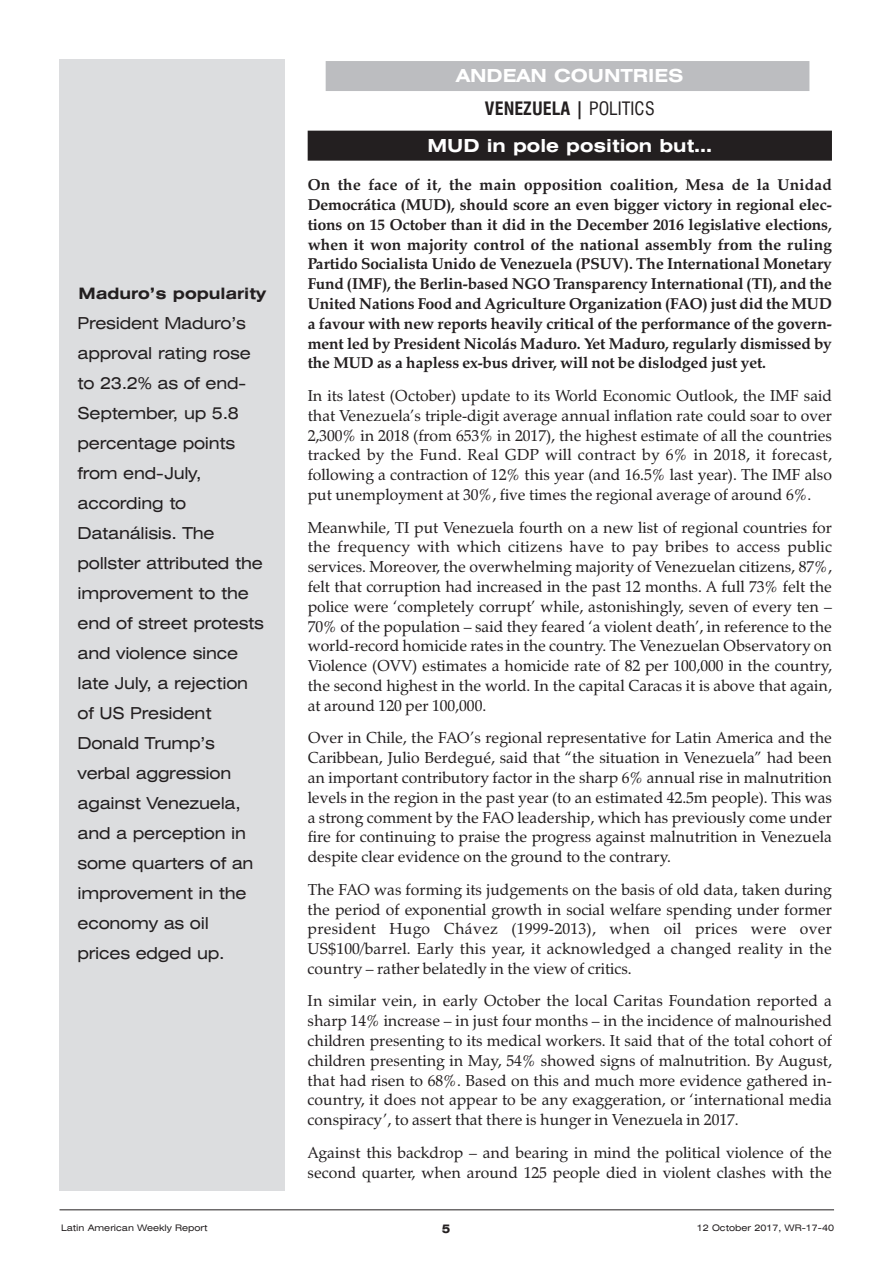
<style>
.page{position:relative;width:893px;height:1263px;background:#fff}
.page>*{position:absolute;margin:0;border:0;box-sizing:border-box;transform-origin:0 0}
.t1{font:700 expanded 18px/33.3px "Swiss 721 BT";color:#fff;text-align:center}
.t2{font:expanded 16.5px/30px "Swiss 721 BT";letter-spacing:-.015em;color:#231f20}
.t3{font:15.75px/19.8px "Zapf Calligraphic 801 BT";color:#231f20;text-align:justify}
.t4{font:700 15.75px/19.8px "Zapf Calligraphic 801 BT";letter-spacing:-.005em;color:#231f20;text-align:justify}
.t5{font:700 expanded 15.75px "Swiss 721 BT";color:#231f20}
.t6{font:700 expanded 12px "Swiss 721 BT";color:#231f20}
.t7{font:expanded 9px "Swiss 721 BT";color:#231f20}
.s1{font-stretch:condensed;color:#231f20}
.s2{font-weight:400;font-stretch:condensed;color:#231f20}
</style>
<div class="page">
<div style="left:326px;top:61px;width:483px;height:30px;background:#bcbdc0"></div>
<div style="left:308px;top:131px;width:524px;height:30px;background:#231f20"></div>
<div style="left:60px;top:60px;width:225px;height:1131px;background:#dcdddf"></div>
<hr style="left:60px;top:1209px;width:774px;height:1px;background:#231f20">
<p class="t5" style="left:78px;top:284px;width:189px">Maduro’s popularity</p>
<p class="t2" style="left:78px;top:308px;width:188px">President Maduro’s approval rating rose to 23.2% as of end-<br>September, up 5.8 percentage points from end-July, according to<br>Datanálisis. The pollster attributed the improvement to the end of street protests and violence since late July, a rejection of US President<br>Donald Trump’s verbal aggression against Venezuela, and a perception in some quarters of an improvement in the economy as oil prices edged up.</p>
<p class="t1" style="left:456px;top:59px;width:229px">ANDEAN COUNTRIES<br><span class="s1">VENEZUELA |</span> <span class="s2">POLITICS</span></p>
<p class="t1" style="left:427px;top:129px;width:286px">MUD in pole position but…</p>
<p class="t4" style="left:308px;top:175px;width:526px">On the face of it, the main opposition coalition, Mesa de la Unidad Democrática (MUD), should score an even bigger victory in regional elec&shy;tions on 15 October than it did in the December 2016 legislative elections, when it won majority control of the national assembly from the ruling Partido Socialista Unido de Venezuela (PSUV). The International Monetary Fund (IMF), the Berlin-based NGO Transparency International (TI), and the United Nations Food and Agriculture Organization (FAO) just did the MUD a favour with new reports heavily critical of the performance of the govern&shy;ment led by President Nicolás Maduro. Yet Maduro, regularly dismissed by the MUD as a hapless ex-bus driver, will not be dislodged just yet.</p>
<p class="t3" style="left:308px;top:386px;width:526px">In its latest (October) update to its World Economic Outlook, the IMF said that Venezuela’s triple-digit average annual inflation rate could soar to over 2,300% in 2018 (from 653% in 2017), the highest estimate of all the countries tracked by the Fund. Real GDP will contract by 6% in 2018, it forecast, following a contraction of 12% this year (and 16.5% last year). The IMF also put unemployment at 30%, five times the regional average of around 6%.</p>
<p class="t3" style="left:308px;top:517px;width:526px">Meanwhile, TI put Venezuela fourth on a new list of regional countries for the frequency with which citizens have to pay bribes to access public services. Moreover, the overwhelming majority of Venezuelan citizens, 87%, felt that corruption had increased in the past 12 months. A full 73% felt the police were ‘completely corrupt’ while, astonishingly, seven of every ten – 70% of the population – said they feared ‘a violent death’, in reference to the world-record homicide rates in the country. The Venezuelan Observatory on Violence (OVV) estimates a homicide rate of 82 per 100,000 in the country, the second highest in the world. In the capital Caracas it is above that again, at around 120 per 100,000.</p>
<p class="t3" style="left:308px;top:728px;width:526px">Over in Chile, the FAO’s regional representative for Latin America and the Caribbean, Julio Berdegué, said that “the situation in Venezuela” had been an important contributory factor in the sharp 6% annual rise in malnutrition levels in the region in the past year (to an estimated 42.5m people). This was a strong comment by the FAO leadership, which has previously come under fire for continuing to praise the progress against malnutrition in Venezuela despite clear evidence on the ground to the contrary.</p>
<p class="t3" style="left:308px;top:879px;width:526px">The FAO was forming its judgements on the basis of old data, taken during the period of exponential growth in social welfare spending under former president Hugo Chávez (1999-2013), when oil prices were over US$100/barrel. Early this year, it acknowledged a changed reality in the country – rather belatedly in the view of critics.</p>
<p class="t3" style="left:308px;top:991px;width:526px">In similar vein, in early October the local Caritas Foundation reported a sharp 14% increase – in just four months – in the incidence of malnourished children presenting to its medical workers. It said that of the total cohort of children presenting in May, 54% showed signs of malnutrition. By August, that had risen to 68%. Based on this and much more evidence gathered in&shy;country, it does not appear to be any exaggeration, or ‘international media conspiracy’, to assert that there is hunger in Venezuela in 2017.</p>
<p class="t3" style="left:308px;top:1142px;width:526px">Against this backdrop – and bearing in mind the political violence of the second quarter, when around 125 people died in violent clashes with the</p>
<p class="t7" style="left:61px;top:1223px;width:148px">Latin American Weekly Report</p>
<p class="t6" style="left:442px;top:1221px;width:10px">5</p>
<p class="t7" style="left:697px;top:1223px;width:139px">12 October 2017, WR-17-40</p>
</div>
